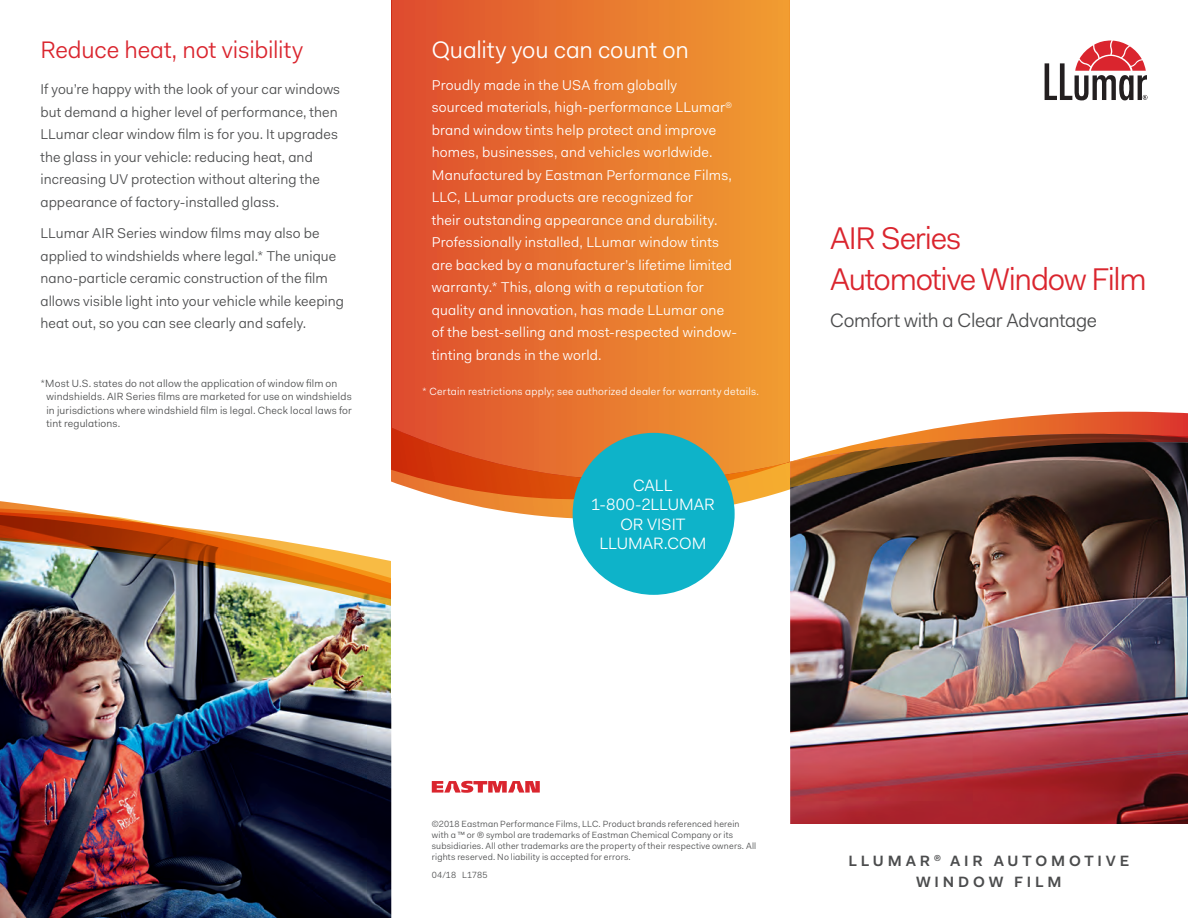
<style>
.page{position:relative;width:1188px;height:918px;background:#fff}
.page>*{position:absolute;margin:0;border:0;box-sizing:border-box;transform-origin:0 0}
.t1{font:31.5px/40.5px "L Lumar Fakt Pro Blond";letter-spacing:-.04em;color:#da252e}
.t2{font:24px "L Lumar Fakt Pro Blond";letter-spacing:-.005em;color:#da252e}
.t3{font:24px "L Lumar Fakt Pro Blond";letter-spacing:-.005em;color:#fff}
.t4{font:19.5px "L Lumar Fakt Pro Blond";letter-spacing:-.015em;color:#4b4c4d}
.t5{font:16.5px/19.5px "L Lumar Fakt Pro Blond";color:#fff;text-align:center}
.t6{font:600 15px "L Lumar Fakt Pro";letter-spacing:.255em;color:#4b4c4d}
.t7{font:14.25px/22.5px "L Lumar Fakt Pro Blond";letter-spacing:.015em;color:#fff}
.t8{font:14.25px/22.5px "L Lumar Fakt Pro Blond";letter-spacing:.005em;color:#4b4c4d}
.t9{font:10.5px/13.5px "L Lumar Fakt Pro Blond";letter-spacing:.015em;color:#4b4c4d}
.t10{font:10.5px "L Lumar Fakt Pro Blond";letter-spacing:.025em;color:#fff}
.t11{font:9px/10.8px "L Lumar Fakt Pro Blond";letter-spacing:.02em;color:#4b4c4d}
</style>
<div class="page">
<svg style="left:436px;top:496px;width:332px;height:59px"></svg>
<svg style="left:392px;top:0;width:398px;height:496px;background:#e7742e"></svg>
<svg style="left:905px;top:412px;width:283px;height:22px"></svg>
<img style="left:790px;top:488px;width:398px;height:336px">
<svg style="left:790px;top:434px;width:398px;height:54px;background:#6b4b36"></svg>
<div style="left:573px;top:433px;width:162px;height:162px;background:#0eb3c9;border-radius:50%"></div>
<img style="left:0;top:615px;width:391px;height:303px">
<img style="left:0;top:473px;width:424px;height:142px">
<img style="left:0;top:492px;width:425px;height:115px">
<div style="left:391px;top:529px;width:118px;height:169px;background:#fff"></div>
<svg style="left:1045px;top:40px;width:102px;height:60px"></svg>
<svg style="left:432px;top:781px;width:108px;height:12px"></svg>
<p class="t2" style="left:40px;top:34px;width:264px">Reduce heat, not visibility</p>
<p class="t8" style="left:40px;top:78px;width:301px">If you’re happy with the look of your car windows but demand a higher level of performance, then LLumar clear window film is for you. It upgrades the glass in your vehicle: reducing heat, and increasing UV protection without altering the appearance of factory-installed glass.</p>
<p class="t8" style="left:40px;top:222px;width:305px">LLumar AIR Series window films may also be applied to windshields where legal.* The unique nano-particle ceramic construction of the film allows visible light into your vehicle while keeping heat out, so you can see clearly and safely.</p>
<p class="t9" style="left:46px;top:377px;width:307px;text-indent:-6px">*Most U.S. states do not allow the application of window film on windshields. AIR Series films are marketed for use on windshields in jurisdictions where windshield film is legal. Check local laws for tint regulations.</p>
<p class="t3" style="left:432px;top:34px;width:259px">Quality you can count on</p>
<p class="t7" style="left:432px;top:74px;width:307px">Proudly made in the USA from globally<br>sourced materials, high-performance LLumar<sup>® </sup>brand window tints help protect and improve homes, businesses, and vehicles worldwide.<br>Manufactured by Eastman Performance Films, LLC, LLumar products are recognized for<br>their outstanding appearance and durability.<br>Professionally installed, LLumar window tints are backed by a manufacturer’s lifetime limited warranty.* This, along with a reputation for quality and innovation, has made LLumar one of the best-selling and most-respected window&shy;tinting brands in the world.</p>
<p class="t10" style="left:422px;top:384px;width:338px">* Certain restrictions apply; see authorized dealer for warranty details.</p>
<p class="t5" style="left:591px;top:475px;width:125px">CALL<br>1-800-2LLUMAR<br>OR VISIT<br>LLUMAR.COM</p>
<p class="t1" style="left:830px;top:218px;width:318px">AIR Series<br>Automotive Window Film</p>
<p class="t4" style="left:830px;top:307px;width:268px">Comfort with a Clear Advantage</p>
<p class="t11" style="left:432px;top:819px;width:326px">©2018 Eastman Performance Films, LLC. Product brands referenced herein with a ™ or ® symbol are trademarks of Eastman Chemical Company or its subsidiaries. All other trademarks are the property of their respective owners. All rights reserved. No liability is accepted for errors.</p>
<p class="t11" style="left:432px;top:869px;width:57px">04/18 L1785</p>
<p class="t6" style="left:848px;top:851px;width:283px">LLUMAR <sup>®</sup> AIR AUTOMOTIVE</p>
<p class="t6" style="left:916px;top:872px;width:147px">WINDOW FILM</p>
</div>
